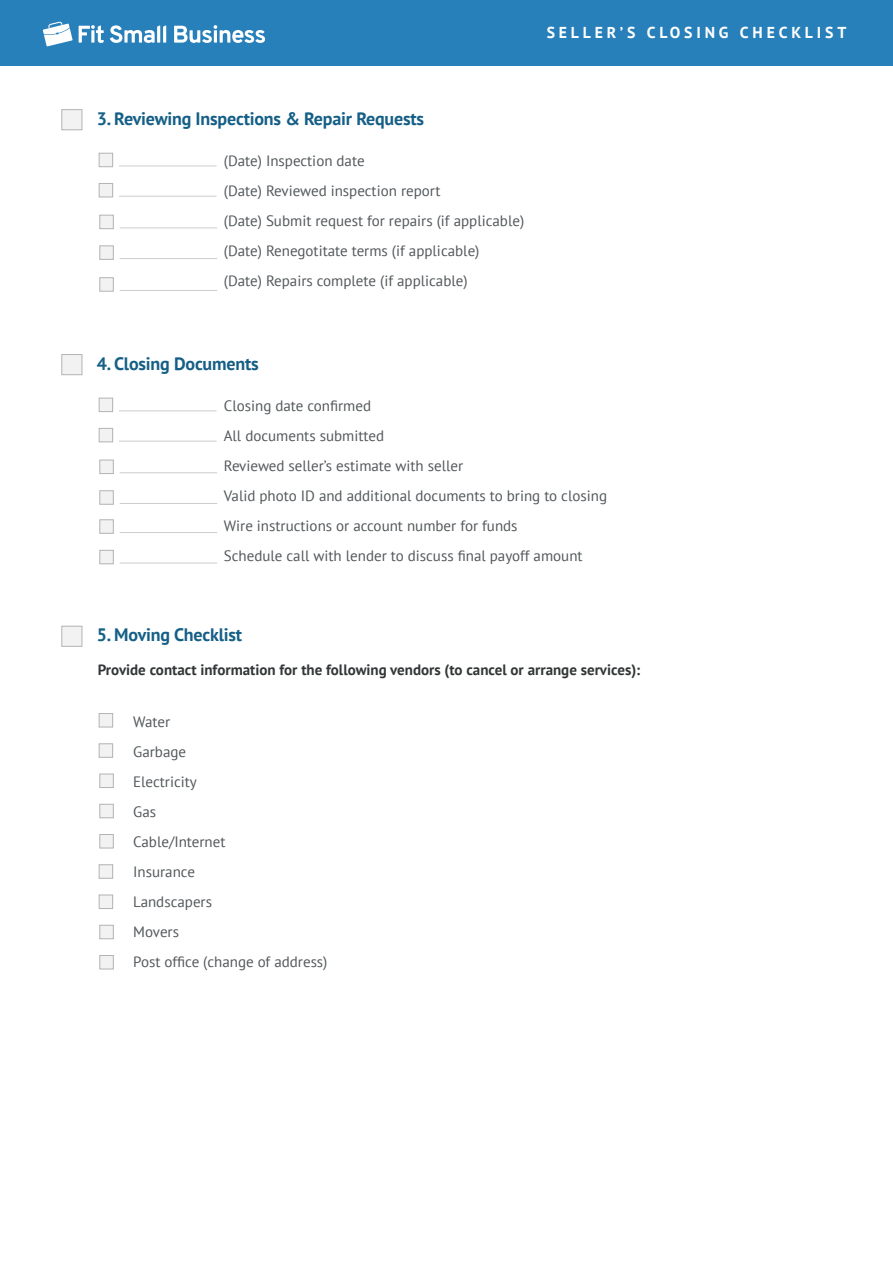
<style>
.page{position:relative;width:893px;height:1263px;background:#fff}
.page>*{position:absolute;margin:0;border:0;box-sizing:border-box;transform-origin:0 0}
.t1{font:700 18px "PT Sans";letter-spacing:-.01em;color:#155f86}
.t2{font:700 15.75px "PT Sans";letter-spacing:.24em;color:#fff}
.t3{font:15px/30px "PT Sans";color:#52575a}
.t4{font:700 15px "PT Sans";color:#323637}
</style>
<div class="page">
<div style="left:0;top:0;width:893px;height:66px;background:#2880ba"></div>
<svg style="left:43px;top:22px;width:30px;height:24px"></svg>
<svg style="left:79px;top:25px;width:25px;height:18px"></svg>
<svg style="left:110px;top:25px;width:56px;height:18px"></svg>
<svg style="left:174px;top:25px;width:91px;height:18px"></svg>
<div style="left:61px;top:109px;width:21px;height:21px;background:#f2f2f2;border:1px solid #b3b3b3"></div>
<div style="left:99px;top:153px;width:14px;height:14px;background:#f2f2f2;border:1px solid #b3b3b3"></div>
<div style="left:99px;top:183px;width:14px;height:14px;background:#f2f2f2;border:1px solid #b3b3b3"></div>
<hr style="left:119px;top:166px;width:98px;height:1px;background:#ccc">
<hr style="left:119px;top:196px;width:98px;height:1px;background:#ccc">
<div style="left:100px;top:215px;width:14px;height:14px;background:#f2f2f2;border:1px solid #b3b3b3"></div>
<hr style="left:120px;top:228px;width:97px;height:1px;background:#ccc">
<div style="left:100px;top:246px;width:14px;height:14px;background:#f2f2f2;border:1px solid #b3b3b3"></div>
<hr style="left:120px;top:258px;width:97px;height:1px;background:#ccc">
<div style="left:100px;top:277px;width:14px;height:14px;background:#f2f2f2;border:1px solid #b3b3b3"></div>
<hr style="left:120px;top:290px;width:97px;height:1px;background:#ccc">
<div style="left:61px;top:354px;width:21px;height:21px;background:#f2f2f2;border:1px solid #b3b3b3"></div>
<div style="left:99px;top:398px;width:14px;height:14px;background:#f2f2f2;border:1px solid #b3b3b3"></div>
<div style="left:99px;top:428px;width:14px;height:14px;background:#f2f2f2;border:1px solid #b3b3b3"></div>
<hr style="left:119px;top:410px;width:98px;height:1px;background:#ccc">
<hr style="left:119px;top:441px;width:98px;height:1px;background:#ccc">
<div style="left:100px;top:460px;width:14px;height:14px;background:#f2f2f2;border:1px solid #b3b3b3"></div>
<hr style="left:120px;top:472px;width:97px;height:1px;background:#ccc">
<div style="left:100px;top:490px;width:14px;height:14px;background:#f2f2f2;border:1px solid #b3b3b3"></div>
<hr style="left:120px;top:503px;width:97px;height:1px;background:#ccc">
<div style="left:100px;top:520px;width:14px;height:13px;background:#f2f2f2;border:1px solid #b3b3b3"></div>
<hr style="left:120px;top:532px;width:97px;height:1px;background:#ccc">
<div style="left:100px;top:550px;width:14px;height:14px;background:#f2f2f2;border:1px solid #b3b3b3"></div>
<hr style="left:120px;top:563px;width:97px;height:1px;background:#ccc">
<div style="left:61px;top:626px;width:21px;height:21px;background:#f2f2f2;border:1px solid #b3b3b3"></div>
<div style="left:99px;top:713px;width:14px;height:14px;background:#f2f2f2;border:1px solid #b3b3b3"></div>
<div style="left:99px;top:743px;width:14px;height:14px;background:#f2f2f2;border:1px solid #b3b3b3"></div>
<div style="left:100px;top:774px;width:14px;height:14px;background:#f2f2f2;border:1px solid #b3b3b3"></div>
<div style="left:100px;top:804px;width:14px;height:14px;background:#f2f2f2;border:1px solid #b3b3b3"></div>
<div style="left:100px;top:834px;width:14px;height:14px;background:#f2f2f2;border:1px solid #b3b3b3"></div>
<div style="left:99px;top:864px;width:14px;height:14px;background:#f2f2f2;border:1px solid #b3b3b3"></div>
<div style="left:99px;top:895px;width:14px;height:14px;background:#f2f2f2;border:1px solid #b3b3b3"></div>
<div style="left:100px;top:925px;width:14px;height:14px;background:#f2f2f2;border:1px solid #b3b3b3"></div>
<div style="left:100px;top:955px;width:14px;height:14px;background:#f2f2f2;border:1px solid #b3b3b3"></div>
<p class="t2" style="left:547px;top:22px;width:301px">SELLER’S CLOSING CHECKLIST</p>
<p class="t1" style="left:97px;top:106px;width:329px">3. Reviewing Inspections &amp; Repair Requests</p>
<p class="t3" style="left:224px;top:146px;width:302px">(Date) Inspection date<br>(Date) Reviewed inspection report<br>(Date) Submit request for repairs (if applicable) (Date) Renegotitate terms (if applicable)<br>(Date) Repairs complete (if applicable)</p>
<p class="t1" style="left:97px;top:351px;width:163px">4. Closing Documents</p>
<p class="t3" style="left:224px;top:390px;width:385px">Closing date confirmed<br>All documents submitted<br>Reviewed seller’s estimate with seller<br>Valid photo ID and additional documents to bring to closing Wire instructions or account number for funds<br>Schedule call with lender to discuss final payoff amount</p>
<p class="t1" style="left:97px;top:623px;width:147px">5. Moving Checklist</p>
<p class="t4" style="left:98px;top:659px;width:544px">Provide contact information for the following vendors (to cancel or arrange services):</p>
<p class="t3" style="left:133px;top:706px;width:196px">Water<br>Garbage<br>Electricity<br>Gas<br>Cable/Internet<br>Insurance<br>Landscapers<br>Movers<br>Post office (change of address)</p>
</div>
